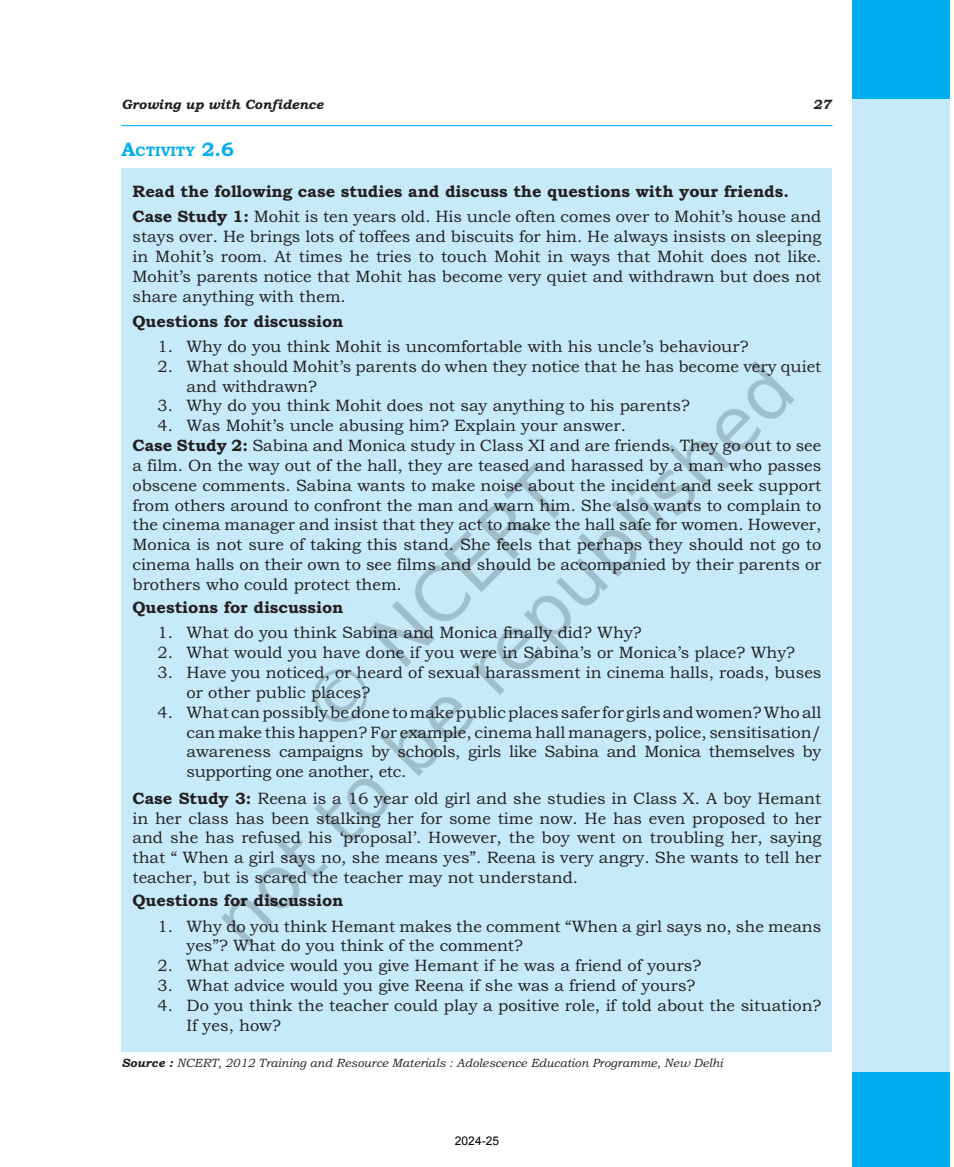
<style>
.page{position:relative;width:954px;height:1167px;background:#fff}
.page>*{position:absolute;margin:0;border:0;box-sizing:border-box;transform-origin:0 0}
.t1{font:16.5px/19.8px "Bookman Old Style";color:#231f20}
.t2{font:700 16.5px/25.2px "Bookman Old Style";color:#231f20}
.t3{font:700 13.65px "Bookman Old Style";color:#00aeef}
.t4{font:italic 700 13.5px "Bookman Old Style";color:#231f20}
.t5{font:italic 12px "Bookman Old Style";color:#231f20}
.t6{font:12px "Arial";color:#000}
.s1{font-size:19.5px}
.s2{font-weight:400}
.s3{font-weight:700}
</style>
<div class="page">
<div style="left:852px;top:0;width:98px;height:1166px;background:#c6eafa"></div>
<div style="left:852px;top:0;width:98px;height:99px;background:#00aeef"></div>
<div style="left:852px;top:1071px;width:98px;height:95px;background:#00aeef"></div>
<svg style="left:932px;top:1166px;width:18px;height:1px"></svg>
<img style="left:121px;top:125px;width:809px;height:947px">
<div style="left:121px;top:286px;width:691px;height:693px;background:#c6eafa"></div>
<p class="t4" style="left:122px;top:96px;width:203px">Growing up with Confidence</p>
<p class="t4" style="left:813px;top:96px;width:20px">27</p>
<p class="t3" style="left:122px;top:143px;width:114px"><span class="s1">A</span>ctivity <span class="s1">2.6</span></p>
<p class="t2" style="left:132px;top:178px;width:691px">Read the following case studies and discuss the questions with your friends.<br>Case Study 1: <span class="s2">Mohit is ten years old. His uncle often comes over to Mohit’s house and</span></p>
<p class="t1" style="left:132px;top:227px;width:691px;text-align:justify">stays over. He brings lots of toffees and biscuits for him. He always insists on sleeping in Mohit’s room. At times he tries to touch Mohit in ways that Mohit does not like.<br>Mohit’s parents notice that Mohit has become very quiet and withdrawn but does not share anything with them.</p>
<p class="t2" style="left:132px;top:308px;width:213px">Questions for discussion</p>
<p class="t1" style="left:157px;top:336px;width:593px">1. Why do you think Mohit is uncomfortable with his uncle’s behaviour?</p>
<p class="t1" style="left:186px;top:356px;width:637px;text-indent:-29px">2. What should Mohit’s parents do when they notice that he has become very quiet and withdrawn?</p>
<p class="t1" style="left:157px;top:396px;width:534px">3. Why do you think Mohit does not say anything to his parents?</p>
<p class="t1" style="left:132px;top:416px;width:691px;text-indent:25px">4. Was Mohit’s uncle abusing him? Explain your answer.<br><span class="s3">Case Study 2:</span> Sabina and Monica study in Class XI and are friends. They go out to see a film. On the way out of the hall, they are teased and harassed by a man who passes obscene comments. Sabina wants to make noise about the incident and seek support from others around to confront the man and warn him. She also wants to complain to the cinema manager and insist that they act to make the hall safe for women. However, Monica is not sure of taking this stand. She feels that perhaps they should not go to cinema halls on their own to see films and should be accompanied by their parents or brothers who could protect them.</p>
<p class="t2" style="left:132px;top:594px;width:213px">Questions for discussion</p>
<p class="t1" style="left:157px;top:623px;width:486px">1. What do you think Sabina and Monica finally did? Why?</p>
<p class="t1" style="left:157px;top:642px;width:639px">2. What would you have done if you were in Sabina’s or Monica’s place? Why?</p>
<p class="t1" style="left:186px;top:662px;width:637px;text-indent:-29px">3. Have you noticed, or heard of sexual harassment in cinema halls, roads, buses or other public places?</p>
<p class="t1" style="left:186px;top:702px;width:637px;text-align:justify;text-indent:-29px">4. What can possibly be done to make public places safer for girls and women? Who all can make this happen? For example, cinema hall managers, police, sensitisation/ awareness campaigns by schools, girls like Sabina and Monica themselves by supporting one another, etc.</p>
<p class="t1" style="left:132px;top:788px;width:691px;text-align:justify"><span class="s3">Case Study 3:</span> Reena is a 16 year old girl and she studies in Class X. A boy Hemant in her class has been stalking her for some time now. He has even proposed to her and she has refused his ‘proposal’. However, the boy went on troubling her, saying that “ When a girl says no, she means yes”. Reena is very angry. She wants to tell her teacher, but is scared the teacher may not understand.</p>
<p class="t2" style="left:132px;top:887px;width:213px">Questions for discussion</p>
<p class="t1" style="left:186px;top:915px;width:636px;text-indent:-29px">1. Why do you think Hemant makes the comment “When a girl says no, she means yes”? What do you think of the comment?</p>
<p class="t1" style="left:157px;top:955px;width:545px">2. What advice would you give Hemant if he was a friend of yours?</p>
<p class="t1" style="left:157px;top:975px;width:540px">3. What advice would you give Reena if she was a friend of yours?</p>
<p class="t1" style="left:186px;top:995px;width:636px;text-indent:-29px">4. Do you think the teacher could play a positive role, if told about the situation?<br>If yes, how?</p>
<p class="t5" style="left:122px;top:1055px;width:603px"><span class="s3">Source :</span> NCERT, 2012 Training and Resource Materials : Adolescence Education Programme, New Delhi</p>
<p class="t6" style="left:455px;top:1132px;width:46px">2024-25</p>
</div>
